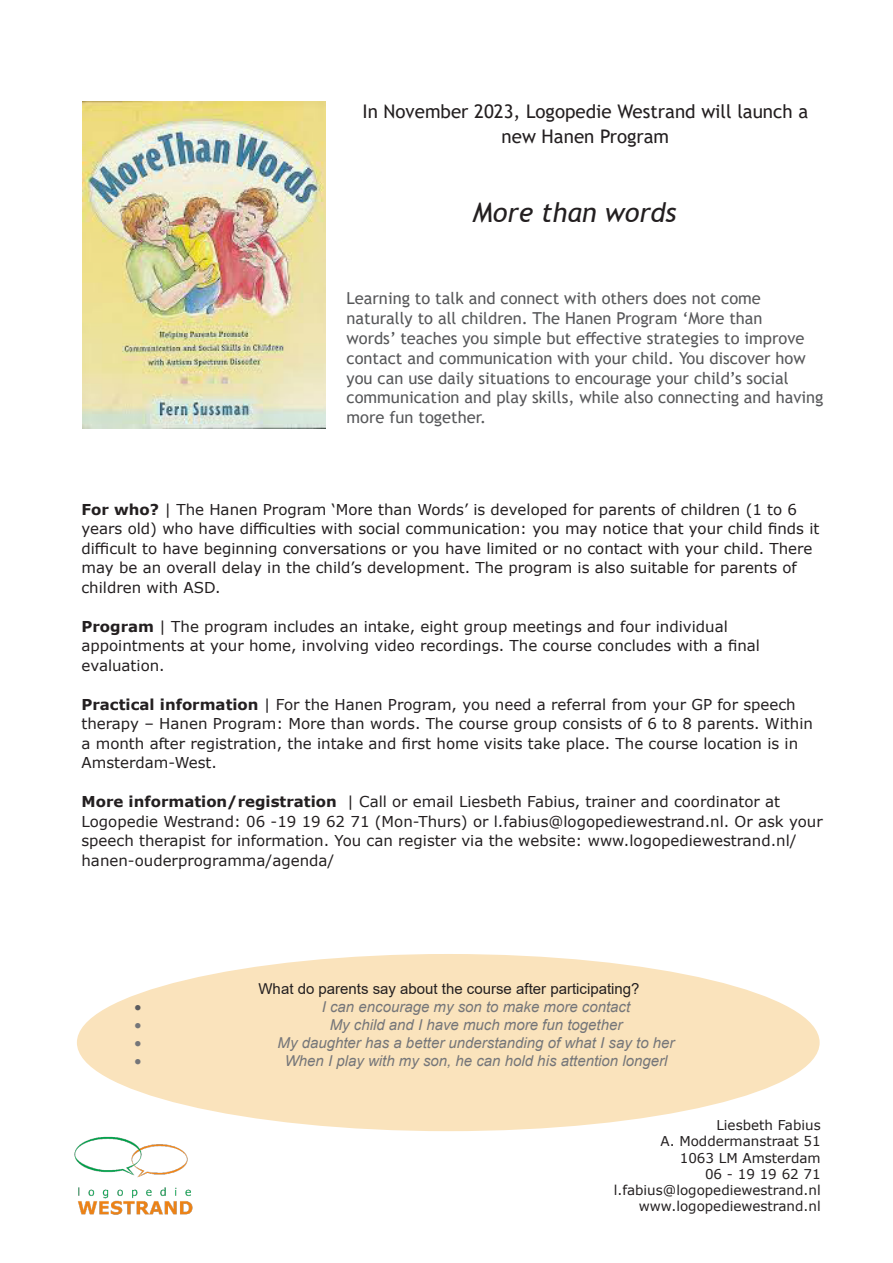
<style>
.page{position:relative;width:893px;height:1263px;background:#fff}
.page>*{position:absolute;margin:0;border:0;box-sizing:border-box;transform-origin:0 0}
.t1{font:italic 27px "Trebuchet MS";color:#231f20}
.t2{font:18.75px/25.5px "Trebuchet MS";color:#231f20;text-align:center}
.Normal__Web{font:16.5px/19.8px "Trebuchet MS";color:#57585a}
.t3{font:15px/19.5px "Verdana";color:#231f20}
.t4{font:italic 15px "Arial";color:#757679}
.t5{font:15px "Arial";color:#231f20}
.t6{font:15px "Symbol";color:#757679}
.t7{font:15px "Symbol";color:#5c5c5f}
.No_Spacing{font:13.5px "Verdana";color:#231f20}
.s1{font-weight:700}
</style>
<div class="page">
<img style="left:74px;top:1108px;width:153px;height:107px">
<div style="left:77px;top:954px;width:743px;height:177px;background:#fae3bc;border-radius:50%"></div>
<img style="left:83px;top:102px;width:243px;height:326px">
<p class="t2" style="left:363px;top:98px;width:447px">In November 2023, Logopedie Westrand will launch a new Hanen Program</p>
<p class="t1" style="left:472px;top:196px;width:206px">More than words</p>
<p class="Normal__Web" style="left:347px;top:288px;width:478px">Learning to talk and connect with others does not come naturally to all children. The Hanen Program ‘More than<br>words’ teaches you simple but effective strategies to improve contact and communication with your child. You discover how you can use daily situations to encourage your child’s social communication and play skills, while also connecting and having more fun together.</p>
<p class="t3" style="left:81px;top:499px;width:739px"><span class="s1">For who?</span> | The Hanen Program ‘More than Words’ is developed for parents of children (1 to 6 years old) who have difficulties with social communication: you may notice that your child finds it difficult to have beginning conversations or you have limited or no contact with your child. There may be an overall delay in the child’s development. The program is also suitable for parents of children with ASD.</p>
<p class="t3" style="left:81px;top:616px;width:680px"><span class="s1">Program</span> | The program includes an intake, eight group meetings and four individual appointments at your home, involving video recordings. The course concludes with a final evaluation.</p>
<p class="t3" style="left:81px;top:694px;width:733px"><span class="s1">Practical information</span> | For the Hanen Program, you need a referral from your GP for speech therapy – Hanen Program: More than words. The course group consists of 6 to 8 parents. Within a month after registration, the intake and first home visits take place. The course location is in Amsterdam-West.</p>
<p class="t3" style="left:81px;top:792px;width:743px"><span class="s1">More information/registration</span> | Call or email Liesbeth Fabius, trainer and coordinator at Logopedie Westrand: 06 -19 19 62 71 (Mon-Thurs) or l.fabius@logopediewestrand.nl. Or ask your speech therapist for information. You can register via the website: www.logopediewestrand.nl/ hanen-ouderprogramma/agenda/</p>
<p class="t5" style="left:258px;top:978px;width:383px">What do parents say about the course after participating?</p>
<p class="t7" style="left:134px;top:997px;width:8px">•</p>
<p class="t4" style="left:322px;top:997px;width:310px">I can encourage my son to make more contact</p>
<p class="t6" style="left:134px;top:1015px;width:8px">•</p>
<p class="t4" style="left:330px;top:1015px;width:294px">My child and I have much more fun together</p>
<p class="t6" style="left:134px;top:1033px;width:8px">•</p>
<p class="t4" style="left:278px;top:1033px;width:398px">My daughter has a better understanding of what I say to her</p>
<p class="t6" style="left:134px;top:1051px;width:8px">•</p>
<p class="t4" style="left:285px;top:1051px;width:384px">When I play with my son, he can hold his attention longerl</p>
<p class="No_Spacing" style="left:716px;top:1116px;width:106px">Liesbeth Fabius</p>
<p class="No_Spacing" style="left:660px;top:1132px;width:162px">A. Moddermanstraat 51</p>
<p class="No_Spacing" style="left:680px;top:1148px;width:142px">1063 LM Amsterdam</p>
<p class="No_Spacing" style="left:705px;top:1165px;width:117px">06 - 19 19 62 71</p>
<p class="No_Spacing" style="left:614px;top:1181px;width:208px">l.fabius@logopediewestrand.nl</p>
<p class="No_Spacing" style="left:639px;top:1197px;width:183px">www.logopediewestrand.nl</p>
</div>
